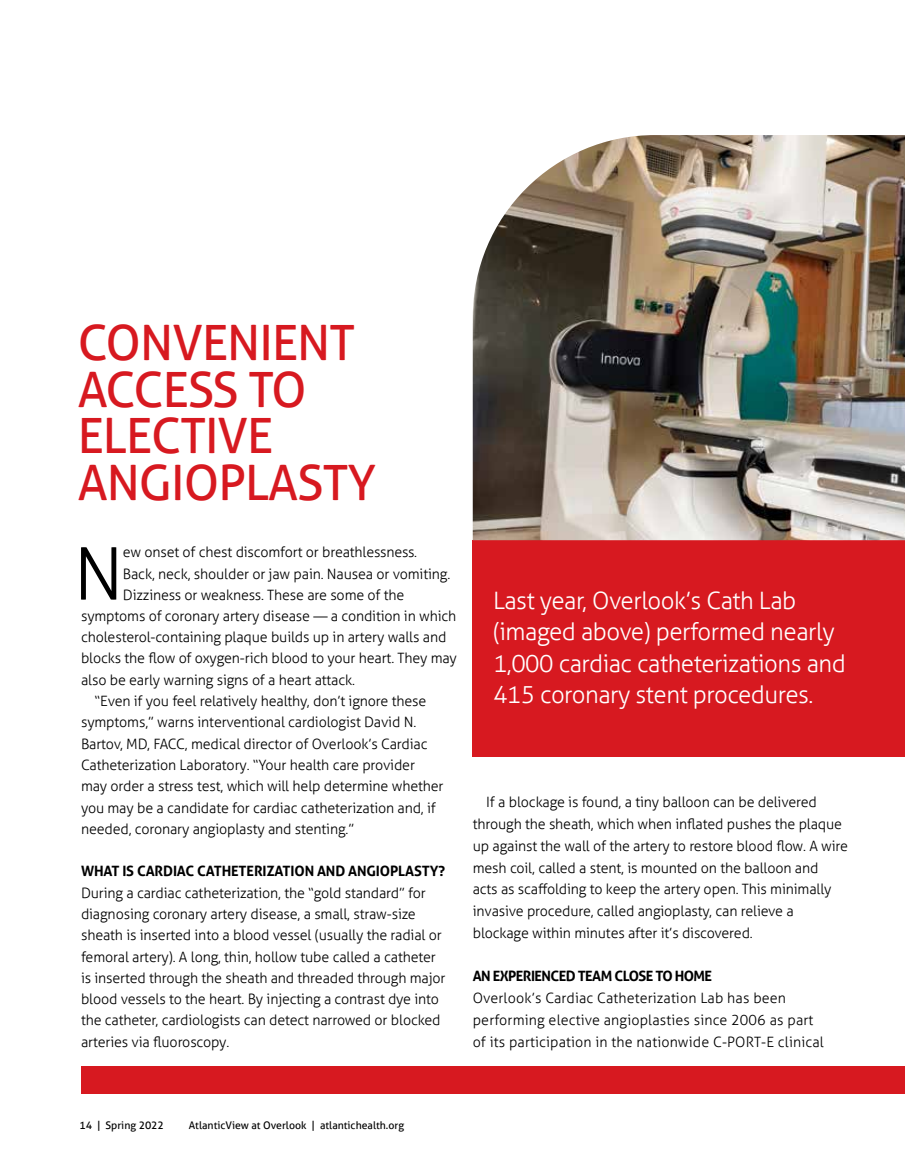
<style>
.page{position:relative;width:905px;height:1175px;background:#fff}
.page>*{position:absolute;margin:0;border:0;box-sizing:border-box;transform-origin:0 0}
.t1{font:300 72.45px "Aller";color:#000}
.t2{font:48.75px/46.5px "Aller";letter-spacing:-.02em;color:#d71920}
.t3{font:300 24px/31.5px "Aller";letter-spacing:-.02em;color:#fff}
.t4{font:300 14.25px/21.3px "Aller";letter-spacing:-.01em;color:#000}
.t5{font:300 14.25px/21.8px "Aller";letter-spacing:.01em;color:#000}
.t6{font:700 14.25px "Aller";letter-spacing:-.01em;color:#000}
.t7{font:700 14.25px "Aller";letter-spacing:-.04em;color:#000}
.t8{font:10.5px "Aller";color:#000}
</style>
<div class="page">
<div style="left:81px;top:1066px;width:823px;height:28px;background:#d71920"></div>
<div style="left:472px;top:540px;width:432px;height:216px;background:#d71920"></div>
<img style="left:472px;top:135px;width:432px;height:405px">
<h2 class="t2" style="left:78px;top:319px;width:300px">CONVENIENT<br>ACCESS TO<br>ELECTIVE<br>ANGIOPLASTY</h2>
<h1 class="t1" style="left:74px;top:530px;width:51px">N</h1>
<p class="t4" style="left:123px;top:542px;width:296px">ew onset of chest discomfort or breathlessness.</p>
<p class="t4" style="left:123px;top:563px;width:329px">Back, neck, shoulder or jaw pain. Nausea or vomiting.</p>
<p class="t4" style="left:123px;top:584px;width:283px">Dizziness or weakness. These are some of the</p>
<p class="t4" style="left:81px;top:605px;width:377px">symptoms of coronary artery disease — a condition in which</p>
<p class="t4" style="left:81px;top:626px;width:367px">cholesterol-containing plaque builds up in artery walls and</p>
<p class="t4" style="left:81px;top:647px;width:377px">blocks the flow of oxygen-rich blood to your heart. They may</p>
<p class="t4" style="left:81px;top:669px;width:275px">also be early warning signs of a heart attack.</p>
<p class="t4" style="left:94px;top:690px;width:333px">“Even if you feel relatively healthy, don’t ignore these</p>
<p class="t4" style="left:81px;top:711px;width:337px">symptoms,” warns interventional cardiologist David N.</p>
<p class="t4" style="left:81px;top:733px;width:348px">Bartov, MD, FACC, medical director of Overlook’s Cardiac</p>
<p class="t4" style="left:81px;top:754px;width:335px">Catheterization Laboratory. “Your health care provider</p>
<p class="t4" style="left:81px;top:775px;width:364px">may order a stress test, which will help determine whether</p>
<p class="t4" style="left:81px;top:796px;width:356px">you may be a candidate for cardiac catheterization and, if</p>
<p class="t4" style="left:81px;top:818px;width:274px">needed, coronary angioplasty and stenting.”</p>
<p class="t6" style="left:81px;top:862px;width:366px">WHAT IS CARDIAC CATHETERIZATION AND ANGIOPLASTY?</p>
<p class="t4" style="left:81px;top:882px;width:366px">During a cardiac catheterization, the “gold standard” for diagnosing coronary artery disease, a small, straw-size sheath is inserted into a blood vessel (usually the radial or femoral artery). A long, thin, hollow tube called a catheter is inserted through the sheath and threaded through major blood vessels to the heart. By injecting a contrast dye into the catheter, cardiologists can detect narrowed or blocked arteries via fluoroscopy.</p>
<h3 class="t3" style="left:493px;top:584px;width:354px">Last year, Overlook’s Cath Lab (imaged above) performed nearly 1,000 cardiac catheterizations and 415 coronary stent procedures.</h3>
<p class="t4" style="left:473px;top:791px;width:377px;line-height:21.8px;text-indent:13px">If a blockage is found, a tiny balloon can be delivered through the sheath, which when inflated pushes the plaque up against the wall of the artery to restore blood flow. A wire mesh coil, called a stent, is mounted on the balloon and<br>acts as scaffolding to keep the artery open. This minimally invasive procedure, called angioplasty, can relieve a blockage within minutes after it’s discovered.</p>
<p class="t7" style="left:473px;top:967px;width:241px">AN EXPERIENCED TEAM CLOSE TO HOME</p>
<p class="t5" style="left:473px;top:987px;width:352px">Overlook’s Cardiac Catheterization Lab has been performing elective angioplasties since 2006 as part of its participation in the nationwide C-PORT-E clinical</p>
<p class="t8" style="left:79px;top:1119px;width:86px">14 | Spring 2022</p>
<p class="t8" style="left:189px;top:1119px;width:217px">AtlanticView at Overlook | atlantichealth.org</p>
</div>
